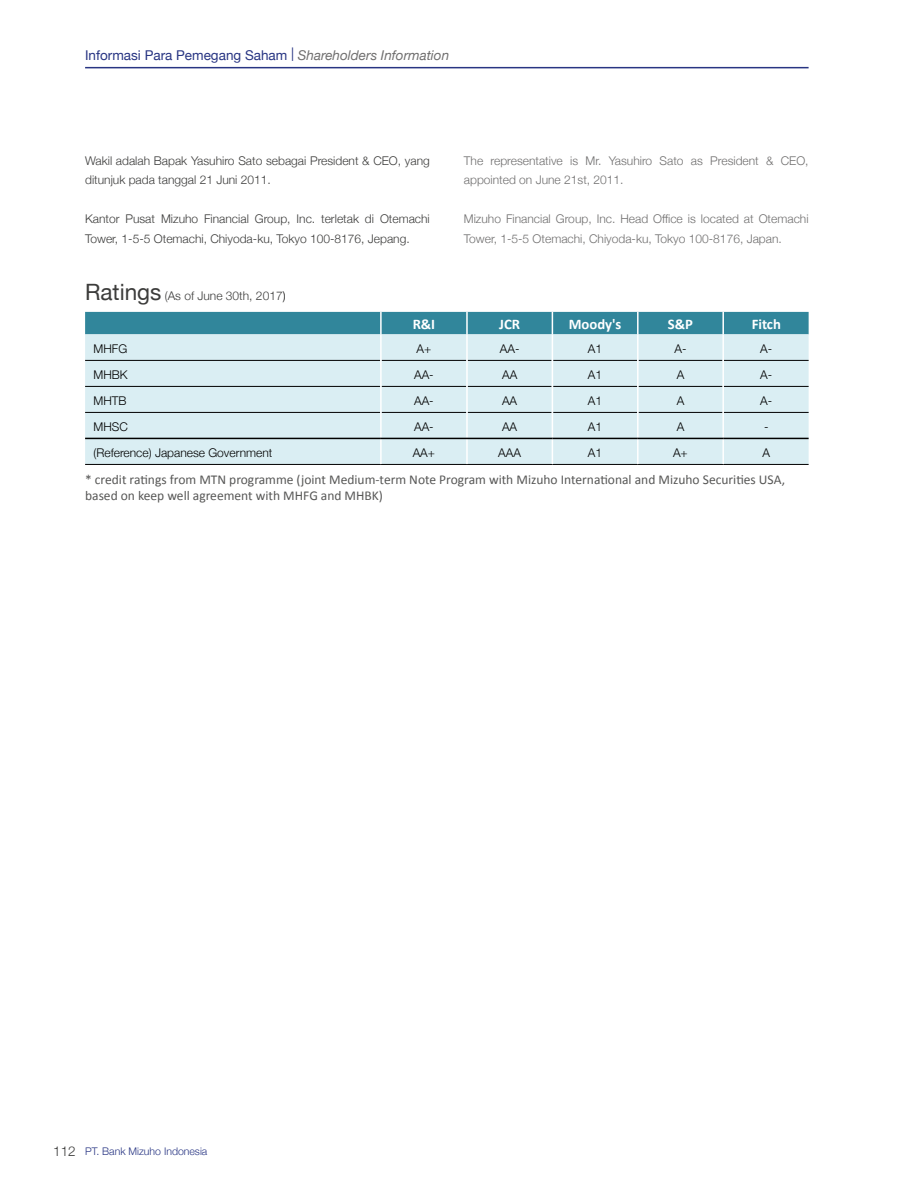
<style>
.page{position:relative;width:915px;height:1191px;background:#fff}
.page>*{position:absolute;margin:0;border:0;box-sizing:border-box;transform-origin:0 0}
.t1{font:700 14.7px "Calibri";color:#fff}
.t2{font:13.5px/16.2px "Calibri";color:#575756}
.t3{font:13.5px "Helvetica Neue";color:#283583}
.t4{font:300 12px/19.5px "Helvetica Neue";color:#3c3c3b}
.t5{font:300 12px/19.5px "Helvetica Neue";color:#706f6f}
.t6{font:300 12px "Helvetica Neue";color:#000}
.t7{font:300 10.5px "Helvetica Neue";color:#283583}
.s1{font-style:italic;color:#706f6f}
.s2{font-weight:400;font-size:22.5px}
.s3{color:#000}
.s4{font-size:13.5px;color:#3c3c3b}
</style>
<div class="page">
<hr style="left:85px;top:67px;width:723px;height:1px;background:#283583">
<hr style="left:85px;top:464px;width:296px;height:1px;background:#000">
<hr style="left:381px;top:464px;width:86px;height:1px;background:#000">
<hr style="left:467px;top:464px;width:85px;height:1px;background:#000">
<hr style="left:552px;top:464px;width:85px;height:1px;background:#000">
<hr style="left:637px;top:464px;width:86px;height:1px;background:#000">
<hr style="left:723px;top:464px;width:85px;height:1px;background:#000">
<svg style="left:85px;top:312px;width:723px;height:152px;background:#bcd9e0"></svg>
<hr style="left:85px;top:438px;width:296px;height:1px;background:#000">
<hr style="left:381px;top:438px;width:86px;height:1px;background:#000">
<hr style="left:467px;top:438px;width:85px;height:1px;background:#000">
<hr style="left:552px;top:438px;width:85px;height:1px;background:#000">
<hr style="left:637px;top:438px;width:86px;height:1px;background:#000">
<hr style="left:723px;top:438px;width:85px;height:1px;background:#000">
<hr style="left:914px;top:145px;width:1px;height:70px;background:#283583">
<p class="t3" style="left:85px;top:47px;width:365px">Informasi Para Pemegang Saham | <span class="s1">Shareholders Information</span></p>
<p class="t4" style="left:85px;top:150px;width:346px">Wakil adalah Bapak Yasuhiro Sato sebagai President &amp; CEO, yang ditunjuk pada tanggal 21 Juni 2011.</p>
<p class="t4" style="left:85px;top:209px;width:346px">Kantor Pusat Mizuho Financial Group, Inc. terletak di Otemachi<br>Tower, 1-5-5 Otemachi, Chiyoda-ku, Tokyo 100-8176, Jepang.</p>
<p class="t4" style="left:85px;top:286px;width:202px"><span class="s2">Ratings</span> (As of June 30th, 2017<span class="s3">)</span></p>
<p class="t5" style="left:463px;top:150px;width:346px">The representative is Mr. Yasuhiro Sato as President &amp; CEO, appointed on June 21st, 2011.</p>
<p class="t5" style="left:463px;top:209px;width:346px">Mizuho Financial Group, Inc. Head Office is located at Otemachi<br>Tower, 1-5-5 Otemachi, Chiyoda-ku, Tokyo 100-8176, Japan.</p>
<p class="t1" style="left:412px;top:315px;width:24px">R&amp;I</p>
<p class="t1" style="left:499px;top:315px;width:22px">JCR</p>
<p class="t1" style="left:568px;top:315px;width:54px">Moody's</p>
<p class="t1" style="left:667px;top:315px;width:27px">S&amp;P</p>
<p class="t1" style="left:751px;top:315px;width:31px">Fitch</p>
<p class="t6" style="left:94px;top:341px;width:35px">MHFG</p>
<p class="t6" style="left:416px;top:341px;width:16px">A+</p>
<p class="t6" style="left:499px;top:341px;width:21px">AA-</p>
<p class="t6" style="left:587px;top:341px;width:16px">A1</p>
<p class="t6" style="left:674px;top:341px;width:13px">A-</p>
<p class="t6" style="left:760px;top:341px;width:14px">A-</p>
<p class="t6" style="left:94px;top:367px;width:36px">MHBK</p>
<p class="t6" style="left:414px;top:367px;width:21px">AA-</p>
<p class="t6" style="left:502px;top:367px;width:17px">AA</p>
<p class="t6" style="left:587px;top:367px;width:16px">A1</p>
<p class="t6" style="left:676px;top:367px;width:9px">A</p>
<p class="t6" style="left:760px;top:367px;width:14px">A-</p>
<p class="t6" style="left:94px;top:393px;width:34px">MHTB</p>
<p class="t6" style="left:414px;top:393px;width:21px">AA-</p>
<p class="t6" style="left:502px;top:393px;width:17px">AA</p>
<p class="t6" style="left:587px;top:393px;width:16px">A1</p>
<p class="t6" style="left:676px;top:393px;width:9px">A</p>
<p class="t6" style="left:760px;top:393px;width:14px">A-</p>
<p class="t6" style="left:94px;top:419px;width:36px">MHSC</p>
<p class="t6" style="left:414px;top:419px;width:21px">AA-</p>
<p class="t6" style="left:502px;top:419px;width:17px">AA</p>
<p class="t6" style="left:587px;top:419px;width:16px">A1</p>
<p class="t6" style="left:676px;top:419px;width:9px">A</p>
<p class="t6" style="left:763px;top:419px;width:6px">-</p>
<p class="t6" style="left:93px;top:446px;width:180px">(Reference) Japanese Government</p>
<p class="t6" style="left:412px;top:446px;width:24px">AA+</p>
<p class="t6" style="left:498px;top:446px;width:24px">AAA</p>
<p class="t6" style="left:587px;top:446px;width:16px">A1</p>
<p class="t6" style="left:672px;top:446px;width:16px">A+</p>
<p class="t6" style="left:762px;top:446px;width:9px">A</p>
<p class="t2" style="left:85px;top:471px;width:701px">* credit ratings from MTN programme (joint Medium-term Note Program with Mizuho International and Mizuho Securities USA, based on keep well agreement with MHFG and MHBK)</p>
<p class="t7" style="left:53px;top:1145px;width:156px"><span class="s4">112</span> PT. Bank Mizuho Indonesia</p>
</div>
